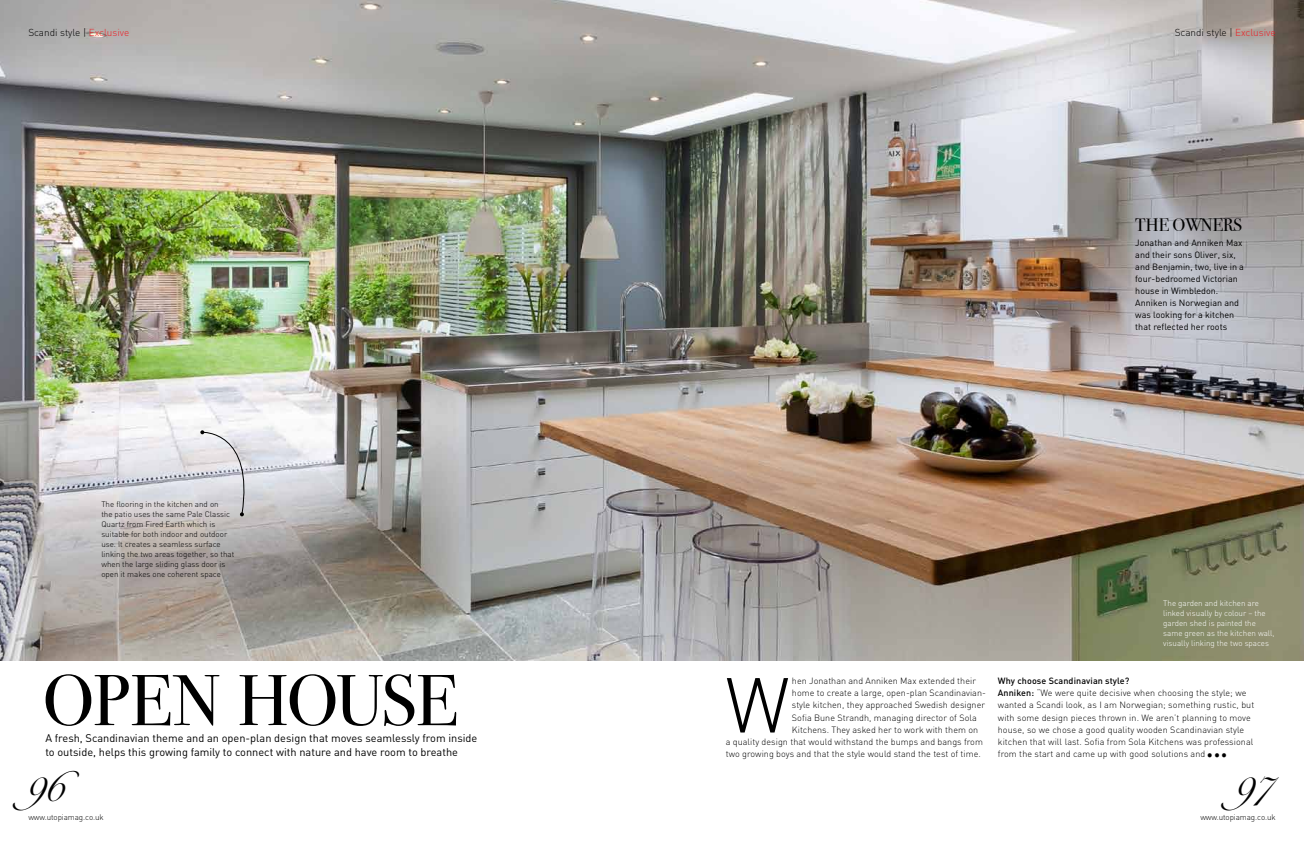
<style>
.page{position:relative;width:1304px;height:851px;background:#fff}
.page>*{position:absolute;margin:0;border:0;box-sizing:border-box;transform-origin:0 0}
.t1{font:300 76.4px "DIN";color:#000}
.t2{font:72px "Bodoni Svty Two ITCTT Book";color:#000}
.t3{font:44px "Snell Roundhand Script";color:#000}
.t4{font:33px "Myriad Pro";color:#000}
.t5{font:18px "Bodoni Svty Two ITCTT Book";color:#000}
.t6{font:11px/14px "DIN";color:#000}
.t7{font:300 10px "DIN";color:#000}
.t8{font:300 9px/12px "DIN";letter-spacing:.005em;color:#000}
.t9{font:9px/12px "DIN";color:#000}
.t10{font:300 8px/10px "DIN";color:#000}
.t11{font:300 8px/10px "DIN";color:#fff}
.s1{color:#ed1d24}
.s2{font-weight:500}
</style>
<div class="page">
<img style="left:0;top:0;width:1304px;height:660px">
<svg style="left:200px;top:430px;width:55px;height:86px;background:#d5d3d8"></svg>
<p class="t7" style="left:28px;top:26px;width:102px">Scandi style | <span class="s1">Exclusive</span></p>
<p class="t7" style="left:1175px;top:26px;width:102px">Scandi style | <span class="s1">Exclusive</span></p>
<h3 class="t5" style="left:1135px;top:210px;width:108px">THE OWNERS</h3>
<p class="t10" style="left:101px;top:499px;width:135px">The flooring in the kitchen and on<br>the patio uses the same Pale Classic Quartz from Fired Earth which is suitable for both indoor and outdoor use. It creates a seamless surface linking the two areas together, so that when the large sliding glass door is open it makes one coherent space</p>
<h2 class="t2" style="left:43px;top:641px;width:376px">OPEN HOUSE</h2>
<p class="t6" style="left:45px;top:730px;width:434px">A fresh, Scandinavian theme and an open-plan design that moves seamlessly from inside to outside, helps this growing family to connect with nature and have room to breathe</p>
<h3 class="t3" style="left:23px;top:761px;width:42px">96</h3>
<p class="t10" style="left:28px;top:812px;width:77px">www.utopiamag.co.uk</p>
<p class="t9" style="left:1135px;top:236px;width:110px">Jonathan and Anniken Max and their sons Oliver, six, and Benjamin, two, live in a four-bedroomed Victorian house in Wimbledon.<br>Anniken is Norwegian and was looking for a kitchen that reflected her roots</p>
<p class="t11" style="left:1163px;top:598px;width:113px">The garden and kitchen are linked visually by colour – the garden shed is painted the same green as the kitchen wall, visually linking the two spaces</p>
<p class="t8" style="left:998px;top:675px;width:258px"><span class="s2">Why choose Scandinavian style?<br>Anniken:</span> “We were quite decisive when choosing the style; we wanted a Scandi look, as I am Norwegian; something rustic, but with some design pieces thrown in. We aren’t planning to move house, so we chose a good quality wooden Scandinavian style kitchen that will last. Sofia from Sola Kitchens was professional from the start and came up with good solutions and</p>
<h1 class="t1" style="left:725px;top:658px;width:66px">W</h1>
<p class="t8" style="left:792px;top:675px;width:186px">hen Jonathan and Anniken Max extended their</p>
<p class="t8" style="left:792px;top:687px;width:195px">home to create a large, open-plan Scandinavian-</p>
<p class="t8" style="left:792px;top:699px;width:195px">style kitchen, they approached Swedish designer</p>
<p class="t8" style="left:792px;top:711px;width:186px">Sofia Bune Strandh, managing director of Sola</p>
<p class="t8" style="left:792px;top:723px;width:188px">Kitchens. They asked her to work with them on</p>
<p class="t8" style="left:726px;top:735px;width:259px">a quality design that would withstand the bumps and bangs from</p>
<p class="t8" style="left:726px;top:747px;width:257px">two growing boys and that the style would stand the test of time.</p>
<h3 class="t4" style="left:1206px;top:725px;width:23px">...</h3>
<h3 class="t3" style="left:1232px;top:761px;width:41px">97</h3>
<p class="t10" style="left:1200px;top:812px;width:77px">www.utopiamag.co.uk</p>
</div>
